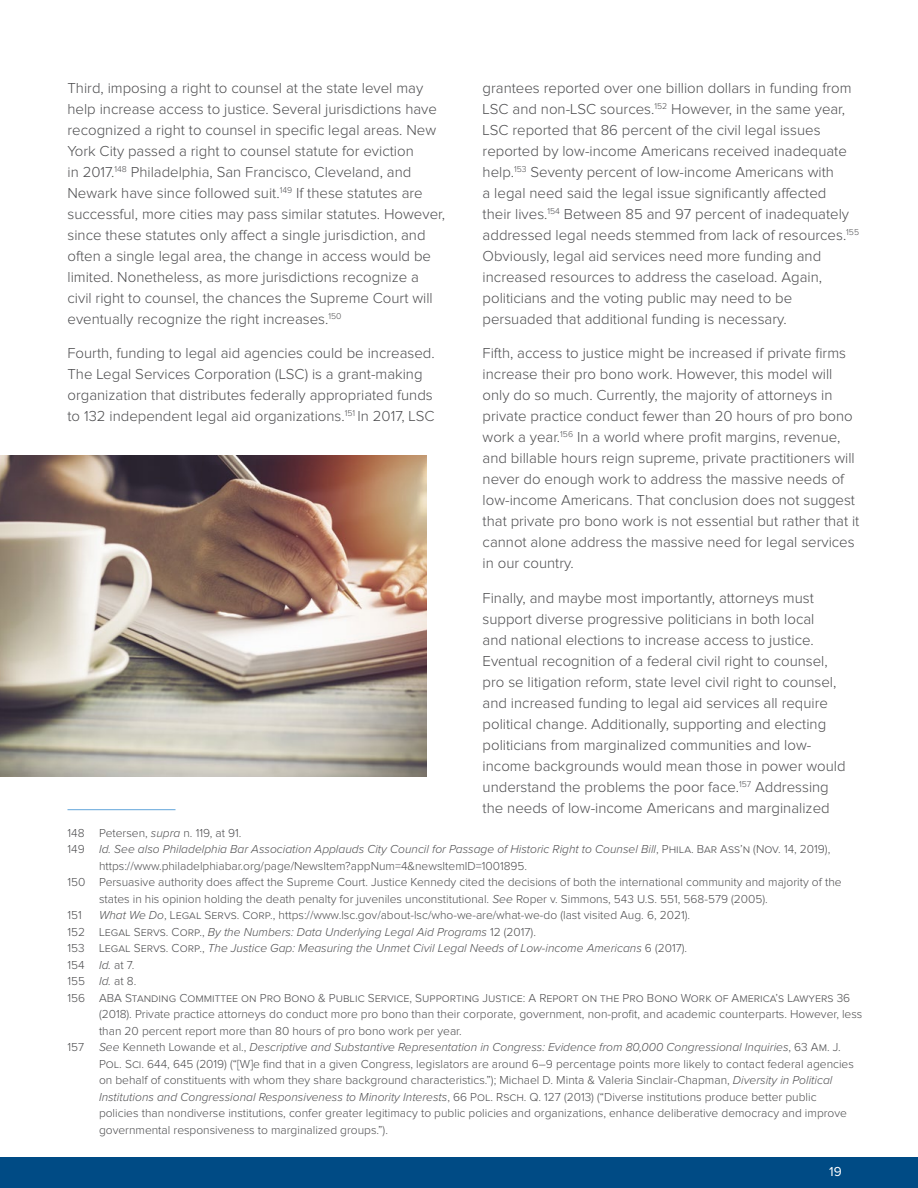
<style>
.page{position:relative;width:918px;height:1188px;background:#fff}
.page>*{position:absolute;margin:0;border:0;box-sizing:border-box;transform-origin:0 0}
.t1{font:300 15px/21px "Proxima Nova";color:#4d4d4f}
.t2{font:13.5px "Proxima Nova";color:#fff}
.t3{font:300 12px "Proxima Nova";color:#4d4d4f}
.t4{font:italic 300 12px "Proxima Nova";color:#4d4d4f}
.s1{font-style:italic}
.s2{font-style:normal}
</style>
<div class="page">
<div style="left:0;top:1158px;width:918px;height:30px;background:#004b85"></div>
<hr style="left:68px;top:809px;width:108px;height:1px;background:#63a5da">
<img style="left:0;top:455px;width:427px;height:322px">
<p class="t1" style="left:67px;top:78px;width:379px">Third, imposing a right to counsel at the state level may help increase access to justice. Several jurisdictions have recognized a right to counsel in specific legal areas. New York City passed a right to counsel statute for eviction<br>in 2017.<sup>148</sup> Philadelphia, San Francisco, Cleveland, and Newark have since followed suit.<sup>149</sup> If these statutes are successful, more cities may pass similar statutes. However, since these statutes only affect a single jurisdiction, and often a single legal area, the change in access would be limited. Nonetheless, as more jurisdictions recognize a civil right to counsel, the chances the Supreme Court will eventually recognize the right increases.<sup>150</sup></p>
<p class="t1" style="left:68px;top:343px;width:369px">Fourth, funding to legal aid agencies could be increased.<br>The Legal Services Corporation (LSC) is a grant-making organization that distributes federally appropriated funds to 132 independent legal aid organizations.<sup>151</sup> In 2017, LSC</p>
<p class="t1" style="left:483px;top:78px;width:378px">grantees reported over one billion dollars in funding from LSC and non-LSC sources.<sup>152</sup> However, in the same year, LSC reported that 86 percent of the civil legal issues reported by low-income Americans received inadequate help.<sup>153</sup> Seventy percent of low-income Americans with<br>a legal need said the legal issue significantly affected<br>their lives.<sup>154</sup> Between 85 and 97 percent of inadequately addressed legal needs stemmed from lack of resources.<sup>155<br></sup>Obviously, legal aid services need more funding and increased resources to address the caseload. Again, politicians and the voting public may need to be persuaded that additional funding is necessary.</p>
<p class="t1" style="left:483px;top:343px;width:378px">Fifth, access to justice might be increased if private firms increase their pro bono work. However, this model will only do so much. Currently, the majority of attorneys in private practice conduct fewer than 20 hours of pro bono work a year.<sup>156</sup> In a world where profit margins, revenue, and billable hours reign supreme, private practitioners will never do enough work to address the massive needs of low-income Americans. That conclusion does not suggest that private pro bono work is not essential but rather that it cannot alone address the massive need for legal services in our country.</p>
<p class="t1" style="left:483px;top:588px;width:364px">Finally, and maybe most importantly, attorneys must support diverse progressive politicians in both local<br>and national elections to increase access to justice.<br>Eventual recognition of a federal civil right to counsel, pro se litigation reform, state level civil right to counsel, and increased funding to legal aid services all require political change. Additionally, supporting and electing politicians from marginalized communities and low&shy;income backgrounds would mean those in power would understand the problems the poor face.<sup>157</sup> Addressing the needs of low-income Americans and marginalized</p>
<p class="t3" style="left:68px;top:828px;width:175px">148 Petersen, <span class="s1">supra</span> n. 119, at 91.</p>
<p class="t4" style="left:68px;top:841px;width:764px"><span class="s2">149</span> Id. See also Philadelphia Bar Association Applauds City Council for Passage of Historic Right to Counsel Bill<span class="s2">, Phila. Bar Ass’n (Nov. 14, 2019),</span></p>
<p class="t3" style="left:99px;top:861px;width:430px">https://www.philadelphiabar.org/page/NewsItem?appNum=4&amp;newsItemID=1001895.</p>
<p class="t3" style="left:68px;top:877px;width:776px">150 Persuasive authority does affect the Supreme Court. Justice Kennedy cited the decisions of both the international community and majority of the</p>
<p class="t3" style="left:99px;top:894px;width:670px">states in his opinion holding the death penalty for juveniles unconstitutional. <span class="s1">See</span> Roper v. Simmons, 543 U.S. 551, 568-579 (2005).</p>
<p class="t3" style="left:68px;top:910px;width:16px">151</p>
<p class="t3" style="left:99px;top:910px;width:593px"><span class="s1">What We Do</span>, Legal Servs. Corp., https://www.lsc.gov/about-lsc/who-we-are/what-we-do (last visited Aug. 6, 2021).</p>
<p class="t4" style="left:68px;top:923px;width:470px"><span class="s2">152 Legal Servs. Corp.,</span> By the Numbers: Data Underlying Legal Aid Programs <span class="s2">12 (2017).</span></p>
<p class="t4" style="left:68px;top:940px;width:621px"><span class="s2">153 Legal Servs. Corp.,</span> The Justice Gap: Measuring the Unmet Civil Legal Needs of Low-income Americans <span class="s2">6 (2017).</span></p>
<p class="t3" style="left:68px;top:960px;width:68px">154 <span class="s1">Id.</span> at 7.</p>
<p class="t3" style="left:68px;top:976px;width:70px">155 <span class="s1">Id.</span> at 8.</p>
<p class="t3" style="left:68px;top:993px;width:784px">156 ABA Standing Committee on Pro Bono &amp; Public Service, Supporting Justice: A Report on the Pro Bono Work of America’s Lawyers 36</p>
<p class="t3" style="left:99px;top:1009px;width:765px">(2018). Private practice attorneys do conduct more pro bono than their corporate, government, non-profit, and academic counterparts. However, less</p>
<p class="t3" style="left:99px;top:1026px;width:364px">than 20 percent report more than 80 hours of pro bono work per year.</p>
<p class="t4" style="left:68px;top:1039px;width:775px"><span class="s2">157</span> See <span class="s2">Kenneth Lowande et al.,</span> Descriptive and Substantive Representation in Congress: Evidence from 80,000 Congressional Inquiries<span class="s2">, 63 Am. J.</span></p>
<p class="t3" style="left:99px;top:1059px;width:756px">Pol. Sci. 644, 645 (2019) (“[W]e find that in a given Congress, legislators are around 6–9 percentage points more likely to contact federal agencies</p>
<p class="t3" style="left:99px;top:1075px;width:735px">on behalf of constituents with whom they share background characteristics.”); Michael D. Minta &amp; Valeria Sinclair-Chapman, <span class="s1">Diversity in Political</span></p>
<p class="t3" style="left:99px;top:1092px;width:719px"><span class="s1">Institutions and Congressional Responsiveness to Minority Interests</span>, 66 Pol. Rsch. Q. 127 (2013) (“Diverse institutions produce better public</p>
<p class="t3" style="left:99px;top:1108px;width:750px">policies than nondiverse institutions, confer greater legitimacy to public policies and organizations, enhance deliberative democracy and improve</p>
<p class="t3" style="left:99px;top:1125px;width:291px">governmental responsiveness to marginalized groups.”).</p>
<p class="t2" style="left:829px;top:1165px;width:14px">19</p>
</div>
